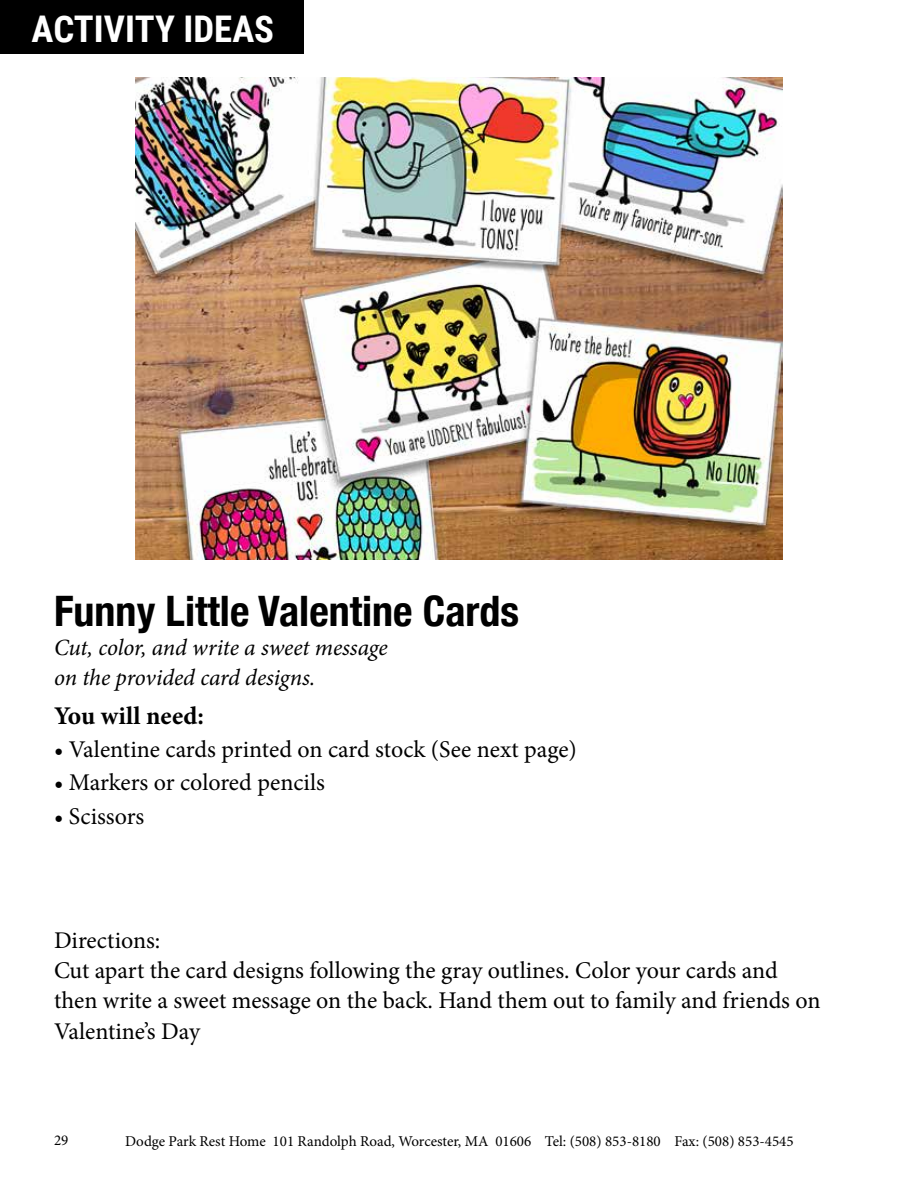
<style>
.page{position:relative;width:918px;height:1188px;background:#fff}
.page>*{position:absolute;margin:0;border:0;box-sizing:border-box;transform-origin:0 0}
.t1{font:700 condensed 42px "Helvetica Neue";color:#000}
.t2{font:700 36.75px "Roboto Condensed";color:#fff}
.t3{font:700 25.5px "Minion Pro";letter-spacing:.01em;color:#000}
.t4{font:24px/30.3px "Minion Pro";letter-spacing:-.005em;color:#000}
.t5{font:italic 23.25px/29.8px "Minion Pro";letter-spacing:-.01em;color:#000}
.t6{font:15px "Minion Pro";color:#000}
</style>
<div class="page">
<div style="left:0;top:0;width:303px;height:54px;background:#000"></div>
<img style="left:135px;top:78px;width:648px;height:481px">
<h2 class="t2" style="left:31px;top:3px;width:244px">ACTIVITY IDEAS</h2>
<h1 class="t1" style="left:54px;top:576px;width:467px">Funny Little Valentine Cards</h1>
<p class="t5" style="left:54px;top:632px;width:335px">Cut, color, and write a sweet message on the provided card designs.</p>
<p class="t3" style="left:54px;top:698px;width:152px">You will need:</p>
<p class="t4" style="left:54px;top:734px;width:524px">• Valentine cards printed on card stock (See next page)</p>
<p class="t4" style="left:54px;top:768px;width:272px">• Markers or colored pencils</p>
<p class="t4" style="left:54px;top:801px;width:92px">• Scissors</p>
<p class="t4" style="left:54px;top:925px;width:768px">Directions:<br>Cut apart the card designs following the gray outlines. Color your cards and then write a sweet message on the back. Hand them out to family and friends on Valentine’s Day</p>
<p class="t6" style="left:54px;top:1130px;width:16px">29</p>
<p class="t6" style="left:125px;top:1131px;width:670px">Dodge Park Rest Home 101 Randolph Road, Worcester, MA 01606 Tel: (508) 853-8180 Fax: (508) 853-4545</p>
</div>
